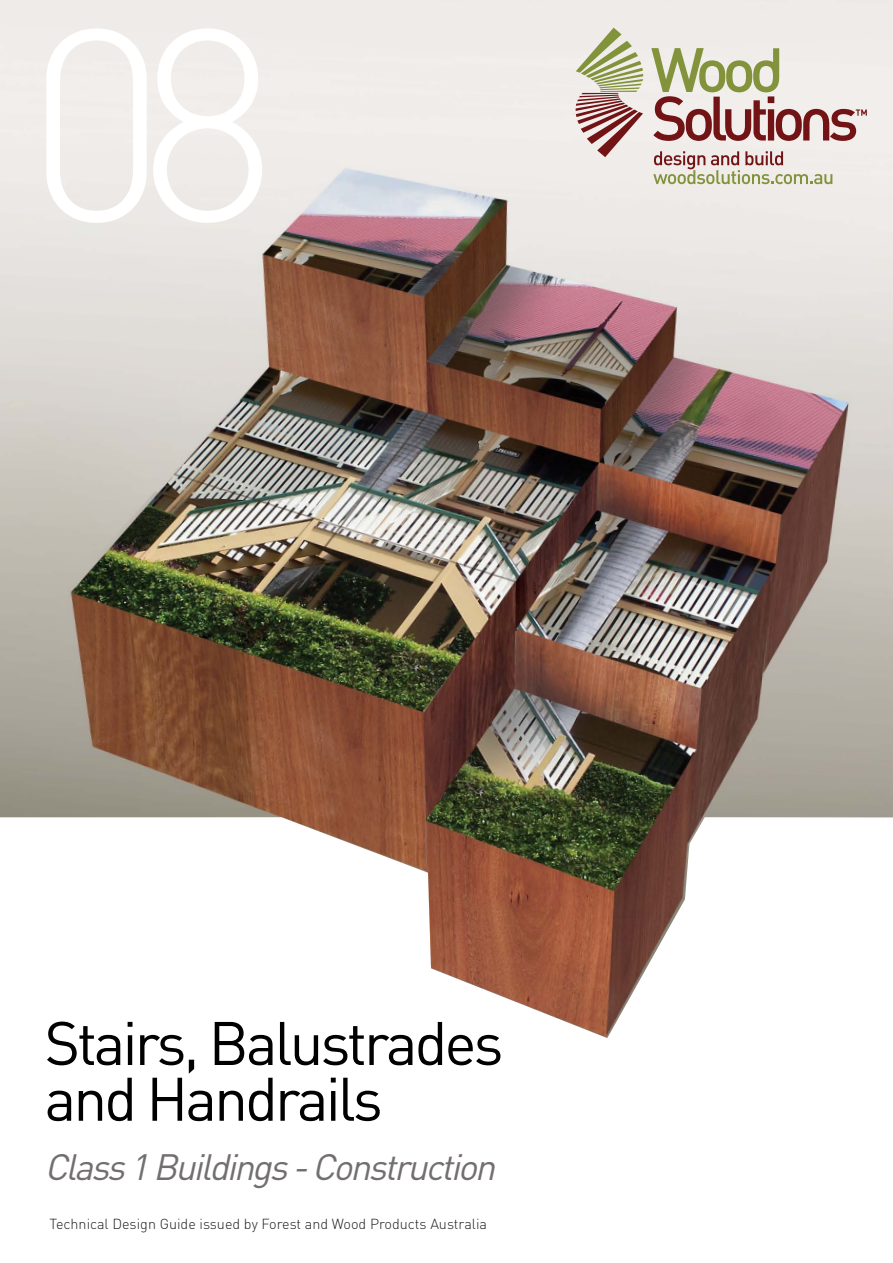
<style>
.page{position:relative;width:893px;height:1263px;background:#fff}
.page>*{position:absolute;margin:0;border:0;box-sizing:border-box;transform-origin:0 0}
.t1{font:300 268.5px "DIN";color:#fff}
.t2{font:60.45px/55.8px "DIN";letter-spacing:-.05em;color:#000}
.t3{font:italic 36.3px "DIN";letter-spacing:-.06em;color:#736f71}
.t4{font:300 14.4px "DIN";color:#1e1e22}
</style>
<div class="page">
<img style="left:0;top:0;width:893px;height:1038px">
<svg style="left:576px;top:28px;width:67px;height:129px"></svg>
<svg style="left:653px;top:151px;width:179px;height:33px"></svg>
<svg style="left:651px;top:48px;width:216px;height:93px"></svg>
<h1 class="t1" style="left:28px;top:-41px;width:251px">08</h1>
<h2 class="t2" style="left:45px;top:1014px;width:461px">Stairs, Balustrades and Handrails</h2>
<h3 class="t3" style="left:45px;top:1144px;width:452px">Class 1 Buildings - Construction</h3>
<p class="t4" style="left:49px;top:1214px;width:439px">Technical Design Guide issued by Forest and Wood Products Australia</p>
</div>
